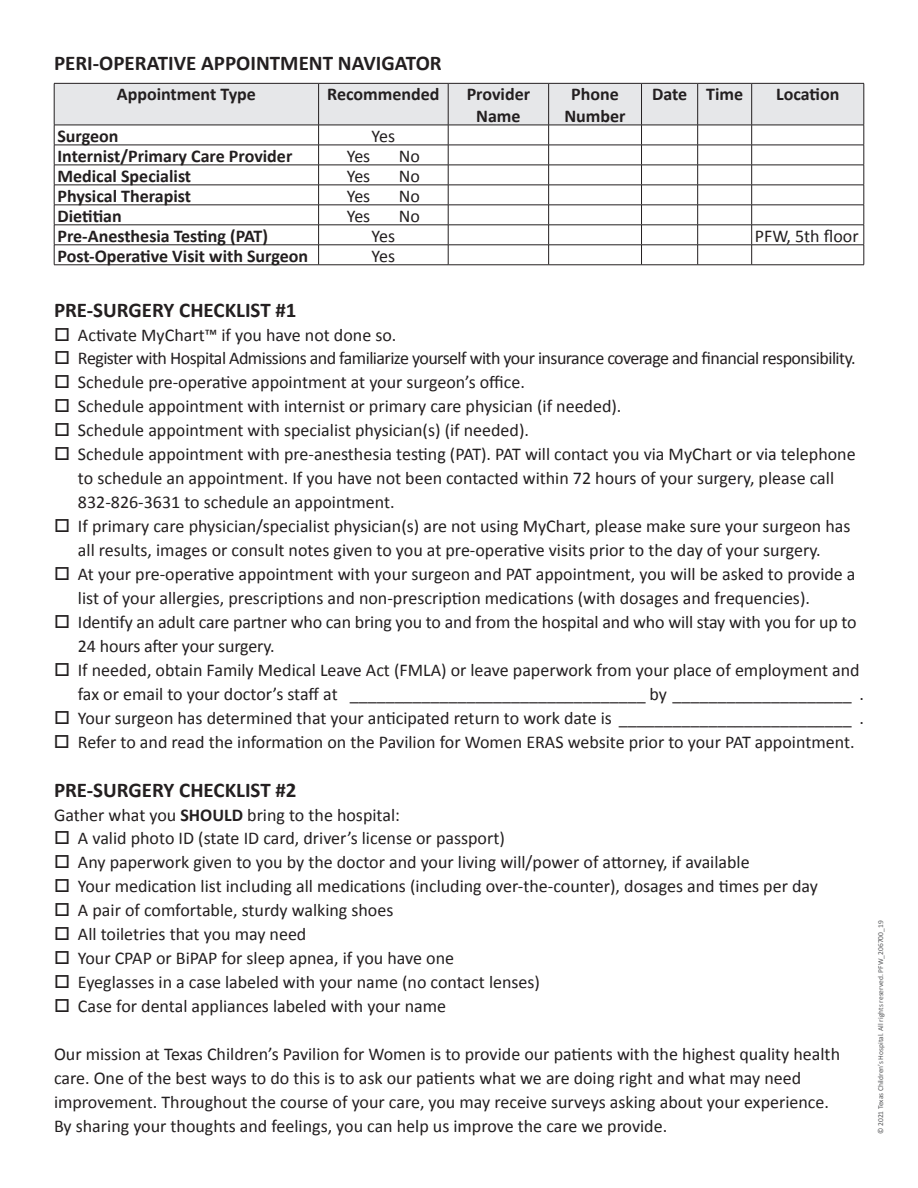
<style>
.page{position:relative;width:918px;height:1188px;background:#fff}
.page>*{position:absolute;margin:0;border:0;box-sizing:border-box;transform-origin:0 0}
.t1{font:700 21px "Calibri";color:#231f20}
.t2{font:18px/24px "Calibri";color:#231f20}
.t3{font:700 18px/21.6px "Calibri";color:#231f20;text-align:center}
.t4{font:18px "Calibri";letter-spacing:-.03em;color:#231f20}
.t5{font:7.5px "Calibri";color:#57585a}
.s1{font-weight:700}
</style>
<div class="page">
<svg style="left:54px;top:83px;width:811px;height:182px"></svg>
<hr style="left:54px;top:265px;width:265px;height:1px;background:#231f20">
<hr style="left:319px;top:265px;width:129px;height:1px;background:#231f20">
<hr style="left:448px;top:265px;width:101px;height:1px;background:#231f20">
<hr style="left:549px;top:265px;width:93px;height:1px;background:#231f20">
<hr style="left:642px;top:265px;width:56px;height:1px;background:#231f20">
<hr style="left:698px;top:265px;width:54px;height:1px;background:#231f20">
<hr style="left:752px;top:265px;width:112px;height:1px;background:#231f20">
<p class="t1" style="left:54px;top:49px;width:389px">PERI-OPERATIVE APPOINTMENT NAVIGATOR</p>
<p class="t3" style="left:117px;top:83px;width:141px">Appointment Type</p>
<p class="t3" style="left:327px;top:83px;width:114px">Recommended</p>
<p class="t3" style="left:467px;top:83px;width:65px">Provider<br>Name</p>
<p class="t3" style="left:564px;top:83px;width:63px">Phone<br>Number</p>
<p class="t3" style="left:652px;top:83px;width:93px">Date Time</p>
<p class="t3" style="left:776px;top:83px;width:65px">Location</p>
<p class="t3" style="left:57px;top:125px;width:63px">Surgeon</p>
<p class="t2" style="left:372px;top:124px;width:25px">Yes</p>
<p class="t3" style="left:57px;top:145px;width:236px">Internist/Primary Care Provider</p>
<p class="t2" style="left:347px;top:144px;width:25px">Yes</p>
<p class="t2" style="left:399px;top:144px;width:23px">No</p>
<p class="t3" style="left:57px;top:165px;width:135px">Medical Specialist</p>
<p class="t2" style="left:347px;top:164px;width:25px">Yes</p>
<p class="t2" style="left:399px;top:164px;width:23px">No</p>
<p class="t3" style="left:57px;top:185px;width:135px">Physical Therapist</p>
<p class="t2" style="left:347px;top:184px;width:25px">Yes</p>
<p class="t2" style="left:399px;top:184px;width:23px">No</p>
<p class="t3" style="left:57px;top:205px;width:66px">Dietitian</p>
<p class="t2" style="left:347px;top:204px;width:25px">Yes</p>
<p class="t2" style="left:399px;top:204px;width:23px">No</p>
<p class="t3" style="left:57px;top:225px;width:212px">Pre-Anesthesia Testing (PAT)</p>
<p class="t2" style="left:372px;top:224px;width:25px">Yes</p>
<p class="t2" style="left:755px;top:224px;width:105px">PFW, 5th floor</p>
<p class="t3" style="left:57px;top:245px;width:252px">Post-Operative Visit with Surgeon</p>
<p class="t2" style="left:372px;top:244px;width:25px">Yes</p>
<p class="t1" style="left:54px;top:296px;width:244px">PRE-SURGERY CHECKLIST #1</p>
<p class="t2" style="left:54px;top:323px;width:344px">□ Activate MyChart™ if you have not done so.</p>
<p class="t4" style="left:54px;top:347px;width:803px">□ Register with Hospital Admissions and familiarize yourself with your insurance coverage and financial responsibility.</p>
<p class="t2" style="left:54px;top:371px;width:472px">□ Schedule pre-operative appointment at your surgeon’s office.</p>
<p class="t2" style="left:54px;top:395px;width:569px">□ Schedule appointment with internist or primary care physician (if needed).</p>
<p class="t2" style="left:54px;top:419px;width:477px">□ Schedule appointment with specialist physician(s) (if needed).</p>
<p class="t2" style="left:78px;top:443px;width:779px;text-indent:-24px">□ Schedule appointment with pre-anesthesia testing (PAT). PAT will contact you via MyChart or via telephone to schedule an appointment. If you have not been contacted within 72 hours of your surgery, please call<br>832-826-3631 to schedule an appointment.</p>
<p class="t2" style="left:54px;top:515px;width:798px;text-align:center">□ If primary care physician/specialist physician(s) are not using MyChart, please make sure your surgeon has all results, images or consult notes given to you at pre-operative visits prior to the day of your surgery.</p>
<p class="t2" style="left:78px;top:563px;width:779px;text-indent:-24px">□ At your pre-operative appointment with your surgeon and PAT appointment, you will be asked to provide a list of your allergies, prescriptions and non-prescription medications (with dosages and frequencies).</p>
<p class="t2" style="left:78px;top:611px;width:780px;text-indent:-24px">□ Identify an adult care partner who can bring you to and from the hospital and who will stay with you for up to<br>24 hours after your surgery.</p>
<p class="t2" style="left:54px;top:659px;width:811px;text-align:right">□ If needed, obtain Family Medical Leave Act (FMLA) or leave paperwork from your place of employment and fax or email to your doctor’s staff at _________________________________ by ____________________ .</p>
<p class="t2" style="left:54px;top:706px;width:811px">□ Your surgeon has determined that your anticipated return to work date is __________________________ .</p>
<p class="t2" style="left:54px;top:730px;width:802px">□ Refer to and read the information on the Pavilion for Women ERAS website prior to your PAT appointment.</p>
<p class="t1" style="left:54px;top:776px;width:244px">PRE-SURGERY CHECKLIST #2</p>
<p class="t2" style="left:54px;top:803px;width:347px">Gather what you <span class="s1">SHOULD</span> bring to the hospital:</p>
<p class="t2" style="left:54px;top:827px;width:452px">□ A valid photo ID (state ID card, driver’s license or passport)</p>
<p class="t2" style="left:54px;top:851px;width:697px">□ Any paperwork given to you by the doctor and your living will/power of attorney, if available</p>
<p class="t2" style="left:54px;top:875px;width:765px">□ Your medication list including all medications (including over-the-counter), dosages and times per day</p>
<p class="t2" style="left:54px;top:899px;width:341px">□ A pair of comfortable, sturdy walking shoes</p>
<p class="t2" style="left:54px;top:923px;width:254px">□ All toiletries that you may need</p>
<p class="t2" style="left:54px;top:947px;width:402px">□ Your CPAP or BiPAP for sleep apnea, if you have one</p>
<p class="t2" style="left:54px;top:971px;width:488px">□ Eyeglasses in a case labeled with your name (no contact lenses)</p>
<p class="t2" style="left:54px;top:995px;width:394px">□ Case for dental appliances labeled with your name</p>
<p class="t2" style="left:54px;top:1043px;width:788px">Our mission at Texas Children’s Pavilion for Women is to provide our patients with the highest quality health care. One of the best ways to do this is to ask our patients what we are doing right and what may need improvement. Throughout the course of your care, you may receive surveys asking about your experience.<br>By sharing your thoughts and feelings, you can help us improve the care we provide.</p>
<p class="t5" style="left:876px;top:1134px;width:215px;rotate:-90deg">© 2021 Texas Children’s Hospital. All rights reserved. PFW_206700_19</p>
</div>
